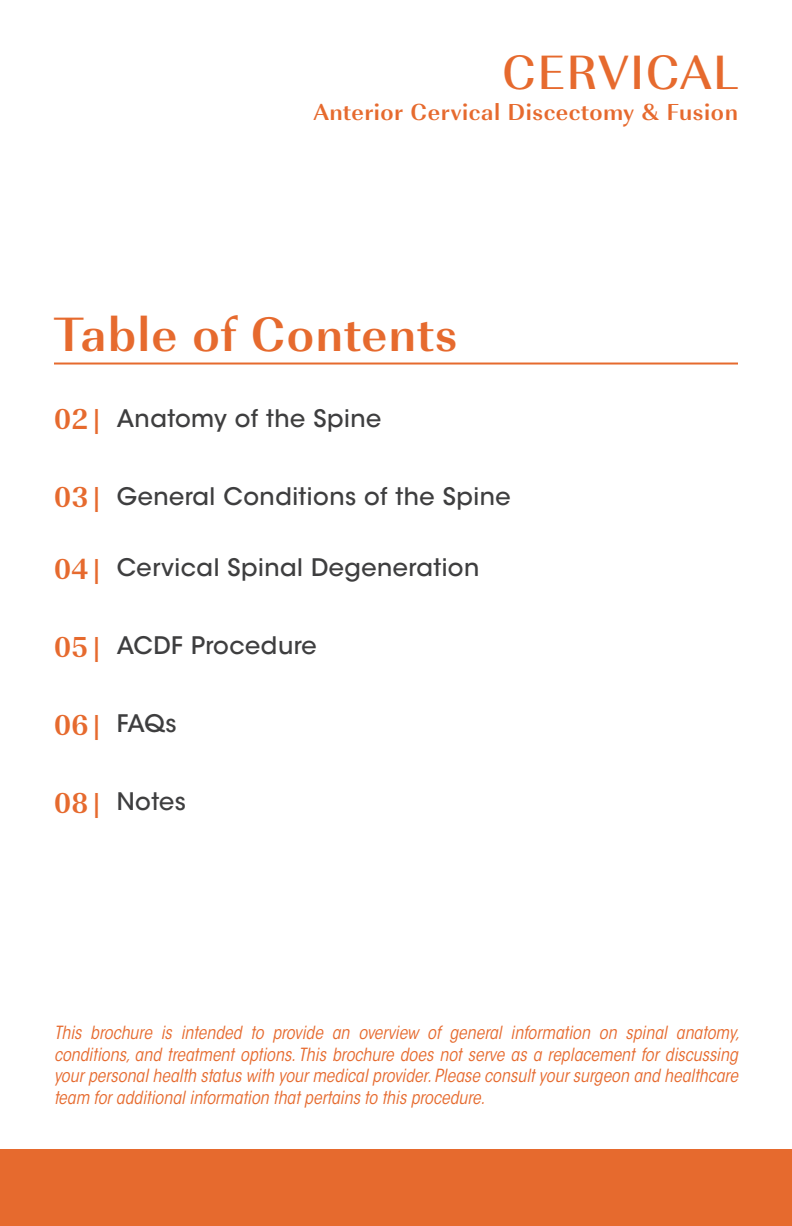
<style>
.page{position:relative;width:792px;height:1226px;background:#fff}
.page>*{position:absolute;margin:0;border:0;box-sizing:border-box;transform-origin:0 0}
.t1{font:700 50px "Imperial URW";letter-spacing:.025em;color:#e66a2e}
.t2{font:500 50px "Imperial URW";letter-spacing:.025em;color:#e66a2e}
.t3{font:700 30px "Imperial URW";letter-spacing:.02em;color:#e66a2e}
.t4{font:500 24px "ITC Avant Garde Std";letter-spacing:.02em;color:#3e3e3f}
.t5{font:700 24px "Imperial URW";letter-spacing:.025em;color:#e66a2e}
.BODY{font:italic condensed 18px/21.6px "ITC Avant Garde Std";color:#e66a2e;text-align:justify}
</style>
<div class="page">
<div style="left:0;top:1149px;width:792px;height:77px;background:#e66a2e"></div>
<hr style="left:54px;top:362px;width:684px;height:2px;background:#e66a2e">
<p class="t2" style="left:502px;top:35px;width:237px">CERVICAL</p>
<p class="t5" style="left:314px;top:94px;width:426px">Anterior Cervical Discectomy &amp; Fusion</p>
<p class="t1" style="left:54px;top:297px;width:405px">Table of Contents</p>
<p class="t3" style="left:54px;top:397px;width:52px">02|</p>
<p class="t4" style="left:117px;top:403px;width:266px">Anatomy of the Spine</p>
<p class="t3" style="left:54px;top:475px;width:52px">03|</p>
<p class="t4" style="left:117px;top:481px;width:395px">General Conditions of the Spine</p>
<p class="t3" style="left:54px;top:546px;width:52px">04|</p>
<p class="t4" style="left:117px;top:553px;width:364px">Cervical Spinal Degeneration</p>
<p class="t3" style="left:54px;top:624px;width:52px">05|</p>
<p class="t4" style="left:117px;top:631px;width:202px">ACDF Procedure</p>
<p class="t3" style="left:54px;top:702px;width:52px">06|</p>
<p class="t4" style="left:117px;top:709px;width:62px">FAQs</p>
<p class="t3" style="left:54px;top:780px;width:52px">08|</p>
<p class="t4" style="left:117px;top:787px;width:71px">Notes</p>
<p class="BODY" style="left:54px;top:1022px;width:687px">This brochure is intended to provide an overview of general information on spinal anatomy, conditions, and treatment options. This brochure does not serve as a replacement for discussing your personal health status with your medical provider. Please consult your surgeon and healthcare team for additional information that pertains to this procedure.</p>
</div>
